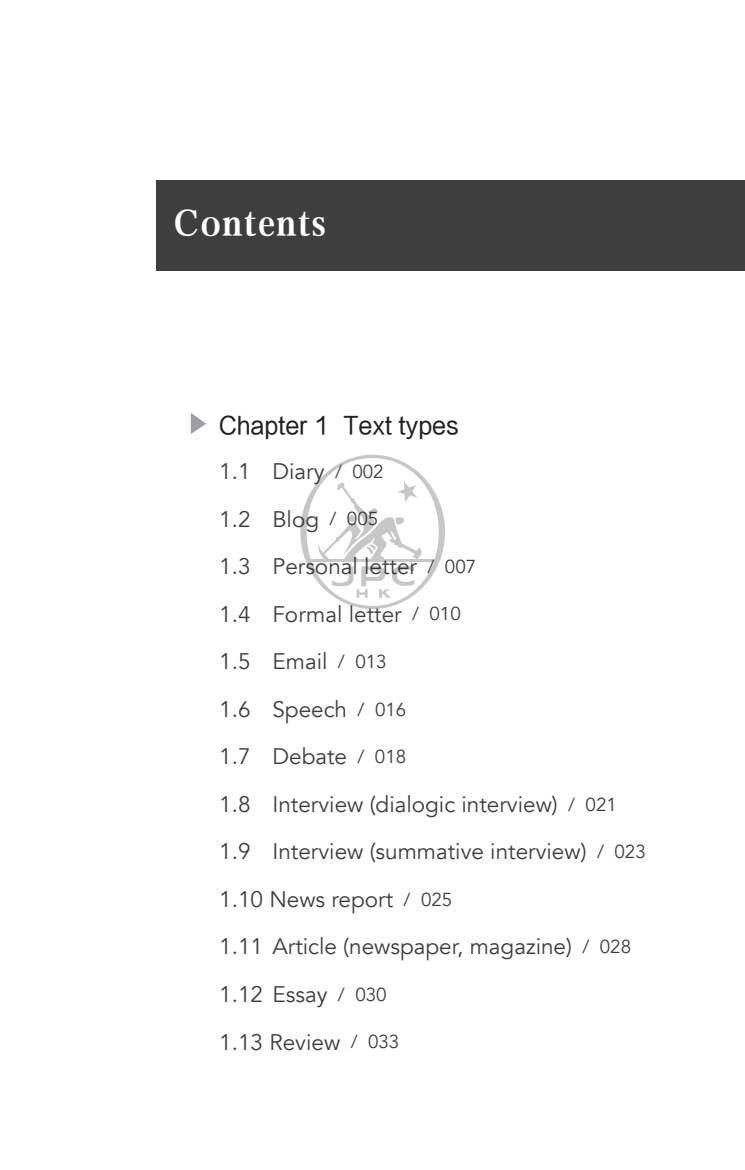
<style>
.page{position:relative;width:745px;height:1170px;background:#fff}
.page>*{position:absolute;margin:0;border:0;box-sizing:border-box;transform-origin:0 0}
.扉页{font:35px "FZDBSJW GB1 0";letter-spacing:.05em;color:#fff}
.目录2{font:25px "FZHTJW GB1 0";color:#231f20}
.目录3{font:22.5px "Avenir";color:#3e3e3f}
.s1{font-size:18.75px}
</style>
<div class="page">
<div style="left:156px;top:181px;width:588px;height:90px;background:#3e3e3f"></div>
<svg style="left:191px;top:413px;width:15px;height:21px"></svg>
<svg style="left:300px;top:454px;width:145px;height:155px"></svg>
<p class="扉页" style="left:173px;top:201px;width:154px">Contents</p>
<p class="目录2" style="left:218px;top:411px;width:241px">Chapter 1 Text types</p>
<p class="目录3" style="left:219px;top:458px;width:166px">1.1 Diary <span class="s1">/ 002</span></p>
<p class="目录3" style="left:219px;top:505px;width:160px">1.2 Blog <span class="s1">/ 005</span></p>
<p class="目录3" style="left:219px;top:553px;width:258px">1.3 Personal letter <span class="s1">/ 007</span></p>
<p class="目录3" style="left:219px;top:600px;width:243px">1.4 Formal letter <span class="s1">/ 010</span></p>
<p class="目录3" style="left:219px;top:648px;width:169px">1.5 Email <span class="s1">/ 013</span></p>
<p class="目录3" style="left:219px;top:695px;width:188px">1.6 Speech <span class="s1">/ 016</span></p>
<p class="目录3" style="left:219px;top:743px;width:188px">1.7 Debate <span class="s1">/ 018</span></p>
<p class="目录3" style="left:219px;top:790px;width:399px">1.8 Interview (dialogic interview) <span class="s1">/ 021</span></p>
<p class="目录3" style="left:219px;top:838px;width:428px">1.9 Interview (summative interview) <span class="s1">/ 023</span></p>
<p class="目录3" style="left:219px;top:885px;width:234px">1.10 News report <span class="s1">/ 025</span></p>
<p class="目录3" style="left:219px;top:933px;width:413px">1.11 Article (newspaper, magazine) <span class="s1">/ 028</span></p>
<p class="目录3" style="left:219px;top:980px;width:169px">1.12 Essay <span class="s1">/ 030</span></p>
<p class="目录3" style="left:219px;top:1028px;width:181px">1.13 Review <span class="s1">/ 033</span></p>
</div>
